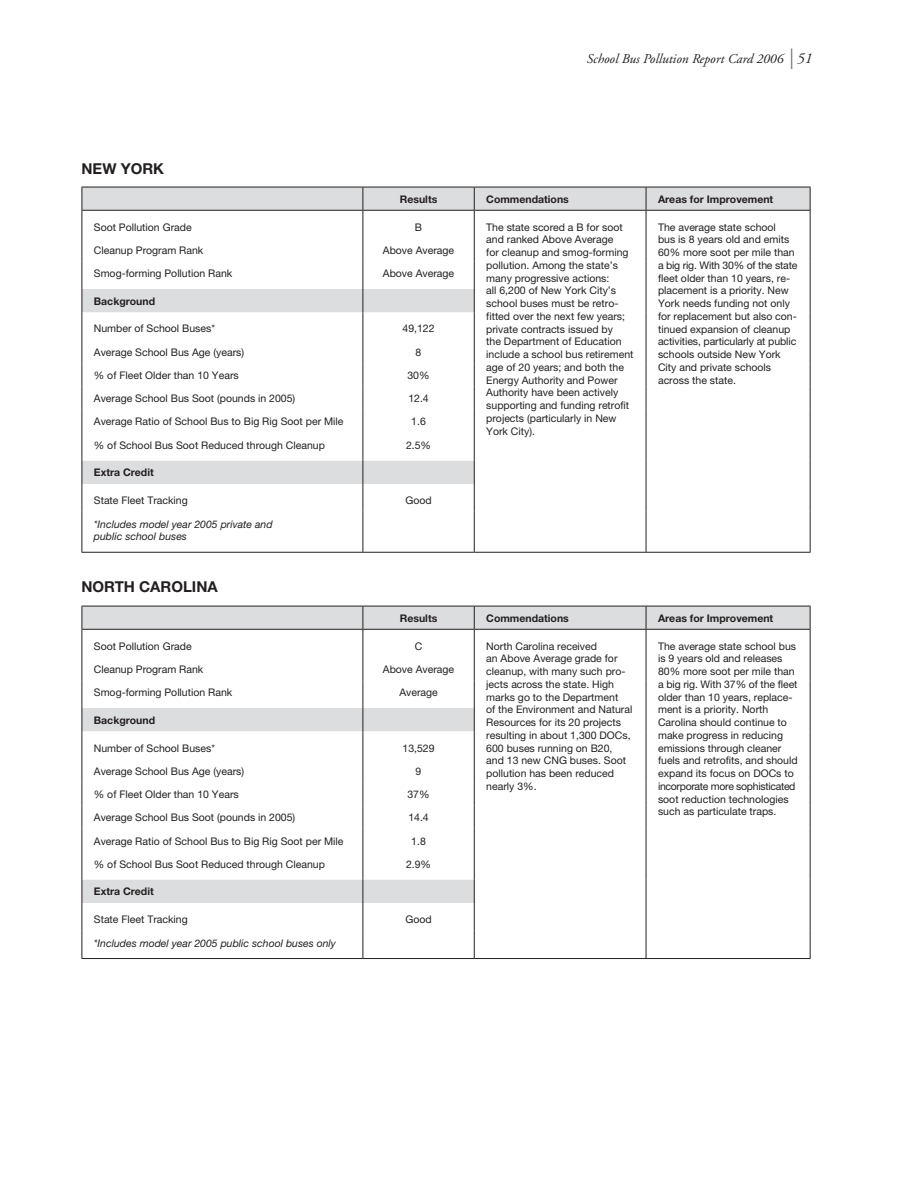
<style>
.page{position:relative;width:918px;height:1188px;background:#fff}
.page>*{position:absolute;margin:0;border:0;box-sizing:border-box;transform-origin:0 0}
.t1{font:700 15px "Helvetica Neue";color:#231f20}
.t2{font:italic 13.5px "Adobe Garamond";color:#231f20}
.t3{font:10.5px/12.8px "Helvetica Neue";color:#231f20}
.t4{font:700 10.5px "Helvetica Neue";color:#231f20}
.t5{font:italic 10.5px/12.8px "Helvetica Neue";color:#231f20}
.s1{font-family:"Futura BT";font-weight:300;font-style:normal;font-stretch:condensed;font-size:27px;color:#6c6d70}
.s2{font-size:15px}
</style>
<div class="page">
<svg style="left:83px;top:188px;width:727px;height:296px"></svg>
<svg style="left:363px;top:188px;width:1px;height:324px"></svg>
<svg style="left:474px;top:188px;width:1px;height:324px"></svg>
<svg style="left:646px;top:188px;width:1px;height:324px"></svg>
<hr style="left:363px;top:512px;width:1px;height:40px;background:#231f20">
<hr style="left:474px;top:512px;width:1px;height:40px;background:#231f20">
<hr style="left:646px;top:512px;width:1px;height:40px;background:#231f20">
<hr style="left:82px;top:187px;width:281px;height:1px;background:#231f20">
<svg style="left:82px;top:187px;width:1px;height:325px"></svg>
<hr style="left:363px;top:187px;width:111px;height:1px;background:#231f20">
<hr style="left:474px;top:187px;width:172px;height:1px;background:#231f20">
<hr style="left:646px;top:187px;width:165px;height:1px;background:#231f20">
<hr style="left:82px;top:210px;width:281px;height:1px;background:#231f20">
<hr style="left:363px;top:210px;width:111px;height:1px;background:#231f20">
<hr style="left:474px;top:210px;width:172px;height:1px;background:#231f20">
<hr style="left:646px;top:210px;width:165px;height:1px;background:#231f20">
<hr style="left:82px;top:552px;width:281px;height:1px;background:#231f20">
<hr style="left:363px;top:552px;width:111px;height:1px;background:#231f20">
<hr style="left:474px;top:552px;width:172px;height:1px;background:#231f20">
<hr style="left:646px;top:552px;width:165px;height:1px;background:#231f20">
<svg style="left:810px;top:187px;width:1px;height:325px"></svg>
<hr style="left:810px;top:512px;width:1px;height:40px;background:#231f20">
<hr style="left:82px;top:512px;width:1px;height:40px;background:#231f20">
<svg style="left:83px;top:607px;width:727px;height:296px"></svg>
<svg style="left:363px;top:607px;width:1px;height:351px"></svg>
<svg style="left:474px;top:607px;width:1px;height:351px"></svg>
<svg style="left:646px;top:607px;width:1px;height:351px"></svg>
<hr style="left:82px;top:606px;width:281px;height:1px;background:#231f20">
<svg style="left:82px;top:606px;width:1px;height:352px"></svg>
<hr style="left:363px;top:606px;width:111px;height:1px;background:#231f20">
<hr style="left:474px;top:606px;width:172px;height:1px;background:#231f20">
<hr style="left:646px;top:606px;width:165px;height:1px;background:#231f20">
<hr style="left:82px;top:629px;width:281px;height:1px;background:#231f20">
<hr style="left:363px;top:629px;width:111px;height:1px;background:#231f20">
<hr style="left:474px;top:629px;width:172px;height:1px;background:#231f20">
<hr style="left:646px;top:629px;width:165px;height:1px;background:#231f20">
<hr style="left:82px;top:958px;width:281px;height:1px;background:#231f20">
<hr style="left:363px;top:958px;width:111px;height:1px;background:#231f20">
<hr style="left:474px;top:958px;width:172px;height:1px;background:#231f20">
<hr style="left:646px;top:958px;width:165px;height:1px;background:#231f20">
<svg style="left:810px;top:606px;width:1px;height:352px"></svg>
<h1 class="t1" style="left:82px;top:160px;width:84px">New Yor k</h1>
<p class="t2" style="left:587px;top:52px;width:219px">School Bus Pollution Report Card 2006 <span class="s1">l</span> <span class="s2">51</span></p>
<p class="t4" style="left:400px;top:193px;width:39px">Results</p>
<p class="t4" style="left:486px;top:193px;width:84px">Commendations</p>
<p class="t4" style="left:658px;top:193px;width:117px">Areas for Improvement</p>
<p class="t3" style="left:94px;top:220px;width:99px">Soot Pollution Grade</p>
<p class="t3" style="left:415px;top:220px;width:9px">B</p>
<p class="t3" style="left:486px;top:220px;width:149px">The state scored a B for soot and ranked Above Average<br>for cleanup and smog-forming pollution. Among the state’s many progressive actions:<br>all 6,200 of New York City’s school buses must be retro&shy;fitted over the next few years; private contracts issued by<br>the Department of Education include a school bus retirement age of 20 years; and both the<br>Energy Authority and Power<br>Authority have been actively supporting and funding retrofit projects (particularly in New<br>York City).</p>
<p class="t3" style="left:658px;top:220px;width:141px">The average state school<br>bus is 8 years old and emits<br>60% more soot per mile than a big rig. With 30% of the state fleet older than 10 years, re&shy;placement is a priority. New<br>York needs funding not only for replacement but also con&shy;tinued expansion of cleanup activities, particularly at public schools outside New York<br>City and private schools across the state.</p>
<p class="t3" style="left:94px;top:244px;width:111px">Cleanup Program Rank</p>
<p class="t3" style="left:383px;top:244px;width:73px">Above Average</p>
<p class="t3" style="left:94px;top:267px;width:140px">Smog-forming Pollution Rank</p>
<p class="t3" style="left:383px;top:267px;width:73px">Above Average</p>
<p class="t4" style="left:94px;top:294px;width:63px">Background</p>
<p class="t3" style="left:94px;top:322px;width:123px">Number of School Buses*</p>
<p class="t3" style="left:403px;top:322px;width:34px">49,122</p>
<p class="t3" style="left:94px;top:345px;width:152px">Average School Bus Age (years)</p>
<p class="t3" style="left:416px;top:345px;width:7px">8</p>
<p class="t3" style="left:94px;top:369px;width:146px">% of Fleet Older than 10 Years</p>
<p class="t3" style="left:407px;top:369px;width:24px">30%</p>
<p class="t3" style="left:94px;top:392px;width:203px">Average School Bus Soot (pounds in 2005)</p>
<p class="t3" style="left:408px;top:392px;width:22px">12.4</p>
<p class="t3" style="left:94px;top:415px;width:251px">Average Ratio of School Bus to Big Rig Soot per Mile</p>
<p class="t3" style="left:411px;top:415px;width:16px">1.6</p>
<p class="t3" style="left:94px;top:439px;width:233px">% of School Bus Soot Reduced through Cleanup</p>
<p class="t3" style="left:406px;top:438px;width:27px">2.5%</p>
<p class="t4" style="left:94px;top:466px;width:61px">Extra Credit</p>
<p class="t3" style="left:94px;top:494px;width:95px">State Fleet Tracking</p>
<p class="t3" style="left:405px;top:494px;width:28px">Good</p>
<p class="t5" style="left:94px;top:517px;width:180px">*Includes model year 2005 private and public school buses</p>
<h1 class="t1" style="left:81px;top:577px;width:23px">North</h1>
<h1 class="t1" style="left:139px;top:577px;width:23px">Caro</h1>
<h1 class="t1" style="left:183px;top:577px;width:19px">lina</h1>
<p class="t4" style="left:400px;top:612px;width:39px">Results</p>
<p class="t4" style="left:486px;top:612px;width:84px">Commendations</p>
<p class="t4" style="left:658px;top:612px;width:117px">Areas for Improvement</p>
<p class="t3" style="left:94px;top:639px;width:99px">Soot Pollution Grade</p>
<p class="t3" style="left:415px;top:639px;width:8px">C</p>
<p class="t3" style="left:486px;top:639px;width:148px">North Carolina received<br>an Above Average grade for cleanup, with many such pro&shy;jects across the state. High marks go to the Department<br>of the Environment and Natural<br>Resources for its 20 projects resulting in about 1,300 DOCs,<br>600 buses running on B20, and 13 new CNG buses. Soot pollution has been reduced nearly 3%.</p>
<p class="t3" style="left:658px;top:639px;width:141px">The average state school bus is 9 years old and releases<br>80% more soot per mile than a big rig. With 37% of the fleet older than 10 years, replace&shy;ment is a priority. North<br>Carolina should continue to make progress in reducing emissions through cleaner fuels and retrofits, and should expand its focus on DOCs to incorporate more sophisticated soot reduction technologies such as particulate traps.</p>
<p class="t3" style="left:94px;top:663px;width:111px">Cleanup Program Rank</p>
<p class="t3" style="left:383px;top:663px;width:73px">Above Average</p>
<p class="t3" style="left:94px;top:686px;width:140px">Smog-forming Pollution Rank</p>
<p class="t3" style="left:399px;top:686px;width:40px">Average</p>
<p class="t4" style="left:94px;top:714px;width:63px">Background</p>
<p class="t3" style="left:94px;top:741px;width:123px">Number of School Buses*</p>
<p class="t3" style="left:403px;top:741px;width:34px">13,529</p>
<p class="t3" style="left:94px;top:765px;width:152px">Average School Bus Age (years)</p>
<p class="t3" style="left:416px;top:765px;width:7px">9</p>
<p class="t3" style="left:94px;top:788px;width:146px">% of Fleet Older than 10 Years</p>
<p class="t3" style="left:407px;top:788px;width:24px">37%</p>
<p class="t3" style="left:94px;top:811px;width:203px">Average School Bus Soot (pounds in 2005)</p>
<p class="t3" style="left:408px;top:811px;width:22px">14.4</p>
<p class="t3" style="left:94px;top:834px;width:251px">Average Ratio of School Bus to Big Rig Soot per Mile</p>
<p class="t3" style="left:411px;top:834px;width:16px">1.8</p>
<p class="t3" style="left:94px;top:858px;width:233px">% of School Bus Soot Reduced through Cleanup</p>
<p class="t3" style="left:406px;top:858px;width:27px">2.9%</p>
<p class="t4" style="left:94px;top:885px;width:61px">Extra Credit</p>
<p class="t3" style="left:94px;top:913px;width:95px">State Fleet Tracking</p>
<p class="t3" style="left:405px;top:913px;width:28px">Good</p>
<p class="t5" style="left:94px;top:936px;width:244px">*Includes model year 2005 public school buses only</p>
</div>
